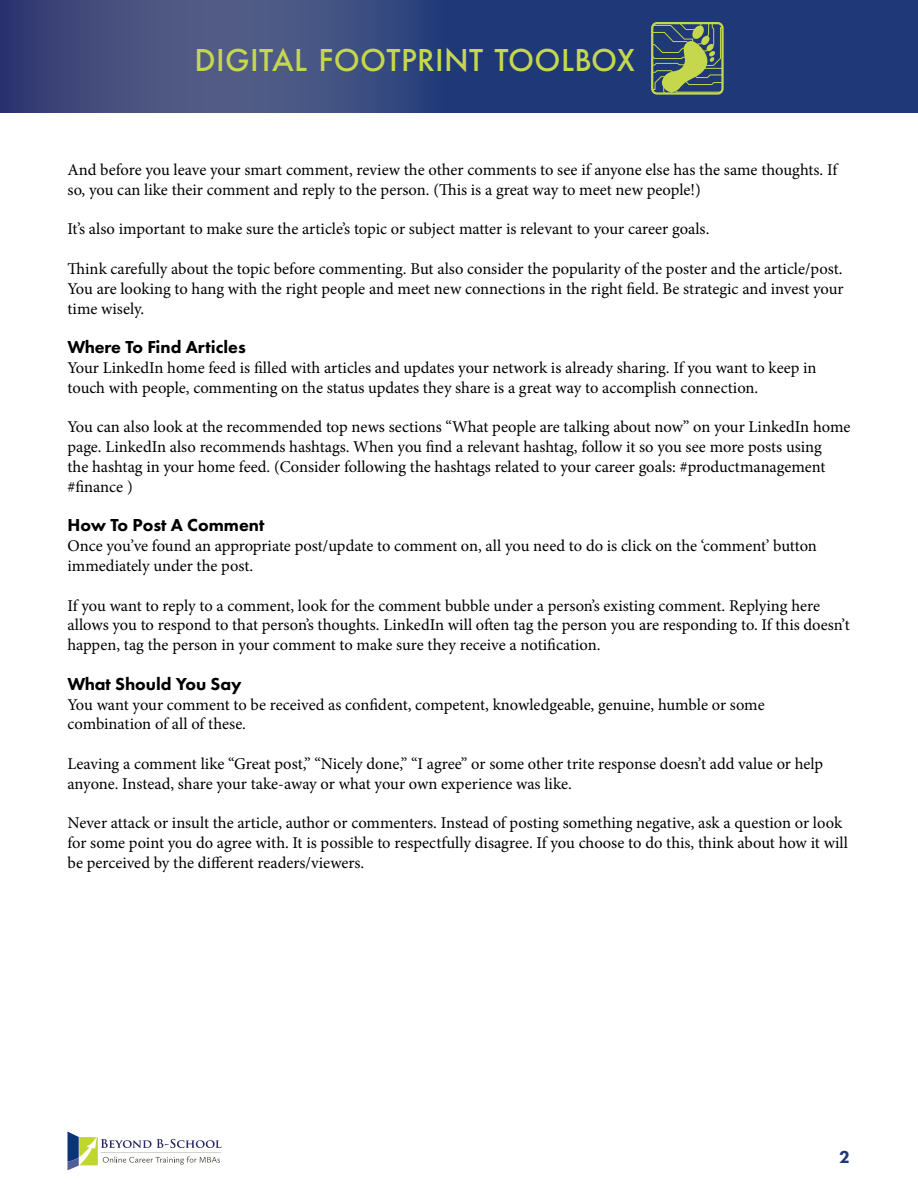
<style>
.page{position:relative;width:918px;height:1188px;background:#fff}
.page>*{position:absolute;margin:0;border:0;box-sizing:border-box;transform-origin:0 0}
.t1{font:500 33px "Futura PT";letter-spacing:.01em;color:#c5d74d}
.t2{font:800 18px "Futura PT";color:#000}
.t3{font:800 18px "Futura PT";color:#1e3878}
.t4{font:16.5px/19.8px "Minion Pro";letter-spacing:-.005em;color:#000}
</style>
<div class="page">
<svg style="left:0;top:0;width:918px;height:112px;background:#30437b"></svg>
<svg style="left:67px;top:1132px;width:154px;height:38px"></svg>
<svg style="left:654px;top:25px;width:67px;height:67px;background:#5f7666"></svg>
<div style="left:651px;top:22px;width:73px;height:73px;border:2px solid #c5d74d;border-radius:5px"></div>
<h1 class="t1" style="left:195px;top:40px;width:442px">DIGITAL FOOTPRINT TOOLBOX</h1>
<p class="t4" style="left:68px;top:160px;width:771px">And before you leave your smart comment, review the other comments to see if anyone else has the same thoughts. If so, you can like their comment and reply to the person. (This is a great way to meet new people!)</p>
<p class="t4" style="left:68px;top:219px;width:643px">It’s also important to make sure the article’s topic or subject matter is relevant to your career goals.</p>
<p class="t4" style="left:68px;top:259px;width:778px;text-align:justify">Think carefully about the topic before commenting. But also consider the popularity of the poster and the article/post.<br>You are looking to hang with the right people and meet new connections in the right field. Be strategic and invest your time wisely.</p>
<p class="t2" style="left:68px;top:336px;width:180px">Where To Find Articles</p>
<p class="t4" style="left:68px;top:358px;width:751px">Your LinkedIn home feed is filled with articles and updates your network is already sharing. If you want to keep in touch with people, commenting on the status updates they share is a great way to accomplish connection.</p>
<p class="t4" style="left:68px;top:417px;width:785px">You can also look at the recommended top news sections “What people are talking about now” on your LinkedIn home page. LinkedIn also recommends hashtags. When you find a relevant hashtag, follow it so you see more posts using<br>the hashtag in your home feed. (Consider following the hashtags related to your career goals: #productmanagement #finance )</p>
<p class="t2" style="left:68px;top:514px;width:199px">How To Post A Comment</p>
<p class="t4" style="left:68px;top:536px;width:751px">Once you’ve found an appropriate post/update to comment on, all you need to do is click on the ‘comment’ button immediately under the post.</p>
<p class="t4" style="left:68px;top:596px;width:784px">If you want to reply to a comment, look for the comment bubble under a person’s existing comment. Replying here allows you to respond to that person’s thoughts. LinkedIn will often tag the person you are responding to. If this doesn’t happen, tag the person in your comment to make sure they receive a notification.</p>
<p class="t2" style="left:68px;top:673px;width:176px">What Should You Say</p>
<p class="t4" style="left:68px;top:695px;width:699px">You want your comment to be received as confident, competent, knowledgeable, genuine, humble or some combination of all of these.</p>
<p class="t4" style="left:68px;top:754px;width:757px">Leaving a comment like “Great post,” “Nicely done,” “I agree” or some other trite response doesn’t add value or help anyone. Instead, share your take-away or what your own experience was like.</p>
<p class="t4" style="left:68px;top:813px;width:782px">Never attack or insult the article, author or commenters. Instead of posting something negative, ask a question or look for some point you do agree with. It is possible to respectfully disagree. If you choose to do this, think about how it will be perceived by the different readers/viewers.</p>
<p class="t3" style="left:839px;top:1146px;width:12px">2</p>
</div>
